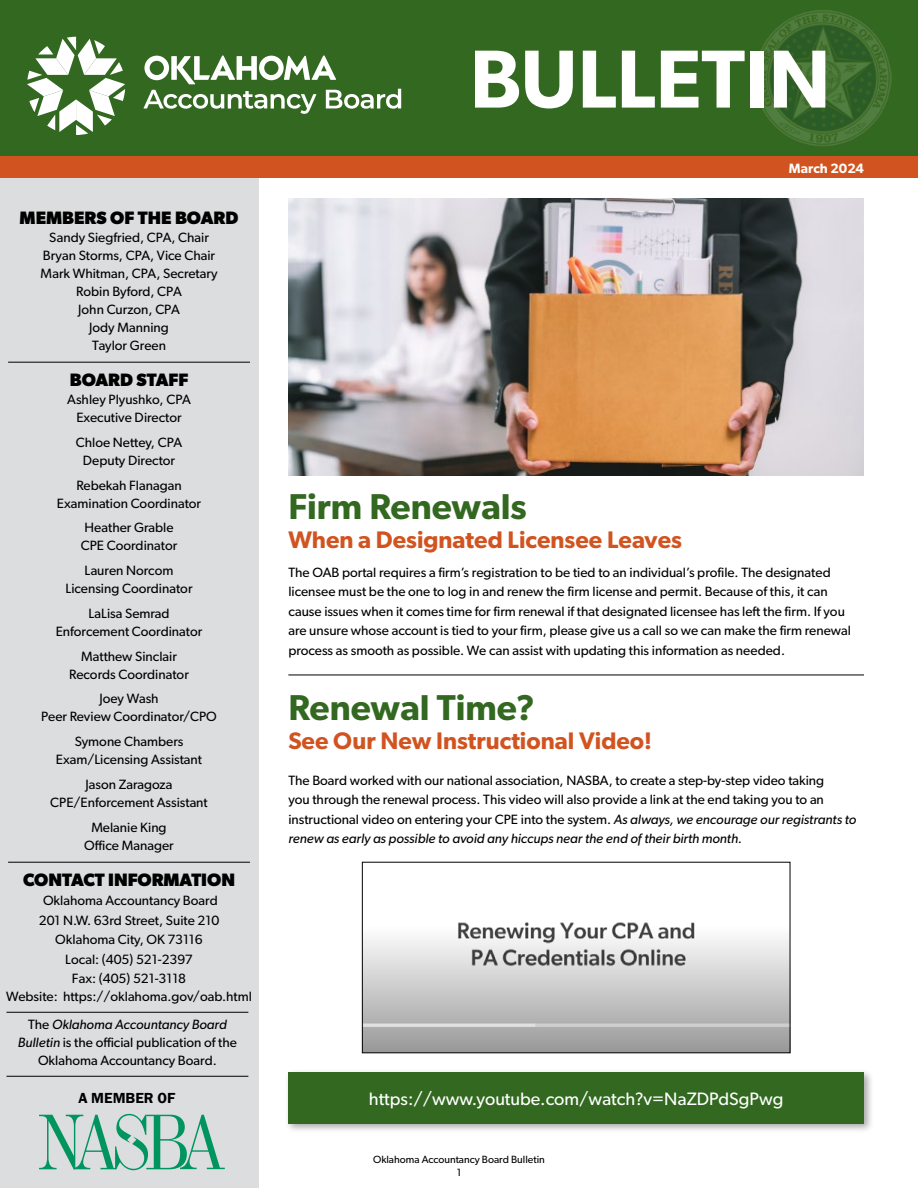
<style>
.page{position:relative;width:918px;height:1188px;background:#fff}
.page>*{position:absolute;margin:0;border:0;box-sizing:border-box;transform-origin:0 0}
.t1{font:600 82.5px "Gibson";color:#fff}
.t2{font:600 36px "Gibson";color:#326820}
.t3{font:600 24px "Gibson";color:#d15420}
.t4{font:700 18px "Gibson";color:#000}
.t5{font:18px "Gibson";color:#fff}
.t6{font:600 15px "Franklin Gothic";color:#000}
.t7{font:13.5px/18px "Gibson";color:#000;text-align:center}
.t8{font:600 13.5px "Gibson";color:#fff}
.t9{font:10.5px/13.5px "Gibson";color:#000;text-align:center}
.s1{font-style:italic}
</style>
<div class="page">
<div style="left:0;top:0;width:918px;height:157px;background:#326820"></div>
<svg style="left:27px;top:37px;width:98px;height:98px"></svg>
<svg style="left:143px;top:56px;width:258px;height:58px"></svg>
<div style="left:0;top:157px;width:918px;height:21px;background:#d15420"></div>
<img style="left:755px;top:10px;width:136px;height:136px">
<div style="left:0;top:178px;width:258px;height:1010px;background:#dcddde"></div>
<svg style="left:39px;top:1114px;width:186px;height:56px"></svg>
<hr style="left:6px;top:1012px;width:242px;height:1px;background:#000">
<hr style="left:8px;top:862px;width:242px;height:1px;background:#000">
<hr style="left:8px;top:362px;width:242px;height:1px;background:#000">
<hr style="left:6px;top:1076px;width:242px;height:1px;background:#000">
<hr style="left:288px;top:675px;width:576px;height:1px;background:#000">
<img style="left:288px;top:199px;width:576px;height:276px">
<div style="left:285px;top:1068px;width:589px;height:66px;background:#000;opacity:.35"></div>
<div style="left:288px;top:1072px;width:576px;height:51px;background:#326820"></div>
<img style="left:364px;top:922px;width:424px;height:129px">
<div style="left:362px;top:862px;width:428px;height:191px;border:1px solid #000"></div>
<h3 class="t4" style="left:20px;top:207px;width:220px">MEMBERS OF THE BOARD</h3>
<p class="t7" style="left:41px;top:228px;width:178px">Sandy Siegfried, CPA, Chair<br>Bryan Storms, CPA, Vice Chair<br>Mark Whitman, CPA, Secretary<br>Robin Byford, CPA<br>John Curzon, CPA<br>Jody Manning<br>Taylor Green</p>
<h3 class="t4" style="left:70px;top:369px;width:120px">BOARD STAFF</h3>
<p class="t7" style="left:67px;top:390px;width:125px">Ashley Plyushko, CPA<br>Executive Director</p>
<p class="t7" style="left:76px;top:433px;width:108px">Chloe Nettey, CPA<br>Deputy Director</p>
<p class="t7" style="left:57px;top:476px;width:146px">Rebekah Flanagan<br>Examination Coordinator</p>
<p class="t7" style="left:81px;top:518px;width:98px;text-align:left">Heather Grable<br>CPE Coordinator</p>
<p class="t7" style="left:66px;top:561px;width:129px">Lauren Norcom<br>Licensing Coordinator</p>
<p class="t7" style="left:56px;top:604px;width:148px">LaLisa Semrad<br>Enforcement Coordinator</p>
<p class="t7" style="left:69px;top:647px;width:121px">Matthew Sinclair<br>Records Coordinator</p>
<p class="t7" style="left:41px;top:689px;width:177px">Joey Wash<br>Peer Review Coordinator/CPO</p>
<p class="t7" style="left:56px;top:732px;width:148px">Symone Chambers<br>Exam/Licensing Assistant</p>
<p class="t7" style="left:50px;top:775px;width:159px">Jason Zaragoza<br>CPE/Enforcement Assistant</p>
<p class="t7" style="left:84px;top:818px;width:91px">Melanie King<br>Office Manager</p>
<h3 class="t4" style="left:23px;top:869px;width:213px">CONTACT INFORMATION</h3>
<p class="t7" style="left:39px;top:890px;width:182px;line-height:19.5px">Oklahoma Accountancy Board<br>201 N.W. 63rd Street, Suite 210<br>Oklahoma City, OK 73116<br>Local: (405) 521-2397<br>Fax: (405) 521-3118</p>
<p class="t7" style="left:6px;top:987px;width:247px">Website: https://oklahoma.gov/oab.html</p>
<p class="t7" style="left:18px;top:1015px;width:221px">The <span class="s1">Oklahoma Accountancy Board<br>Bulletin</span> is the official publication of the<br>Oklahoma Accountancy Board.</p>
<p class="t6" style="left:78px;top:1089px;width:99px">A MEMBER OF</p>
<h1 class="t1" style="left:470px;top:30px;width:362px">BULLETIN</h1>
<p class="t8" style="left:789px;top:160px;width:77px">March 2024</p>
<h2 class="t2" style="left:288px;top:486px;width:240px">Firm Renewals</h2>
<h3 class="t3" style="left:288px;top:526px;width:395px">When a Designated Licensee Leaves</h3>
<p class="t7" style="left:288px;top:562px;width:564px;line-height:19.5px;text-align:left">The OAB portal requires a firm’s registration to be tied to an individual’s profile. The designated licensee must be the one to log in and renew the firm license and permit. Because of this, it can cause issues when it comes time for firm renewal if that designated licensee has left the firm. If you are unsure whose account is tied to your firm, please give us a call so we can make the firm renewal process as smooth as possible. We can assist with updating this information as needed.</p>
<h2 class="t2" style="left:288px;top:686px;width:248px">Renewal Time?</h2>
<h3 class="t3" style="left:288px;top:726px;width:365px">See Our New Instructional Video!</h3>
<p class="t7" style="left:288px;top:770px;width:570px;line-height:19.5px;text-align:left">The Board worked with our national association, NASBA, to create a step-by-step video taking<br>you through the renewal process. This video will also provide a link at the end taking you to an instructional video on entering your CPE into the system. <span class="s1">As always, we encourage our registrants to renew as early as possible to avoid any hiccups near the end of their birth month.</span></p>
<h3 class="t5" style="left:369px;top:1088px;width:416px">https://www.youtube.com/watch?v=NaZDPdSgPwg</h3>
<p class="t9" style="left:373px;top:1152px;width:173px">Oklahoma Accountancy Board Bulletin<br>1</p>
</div>
